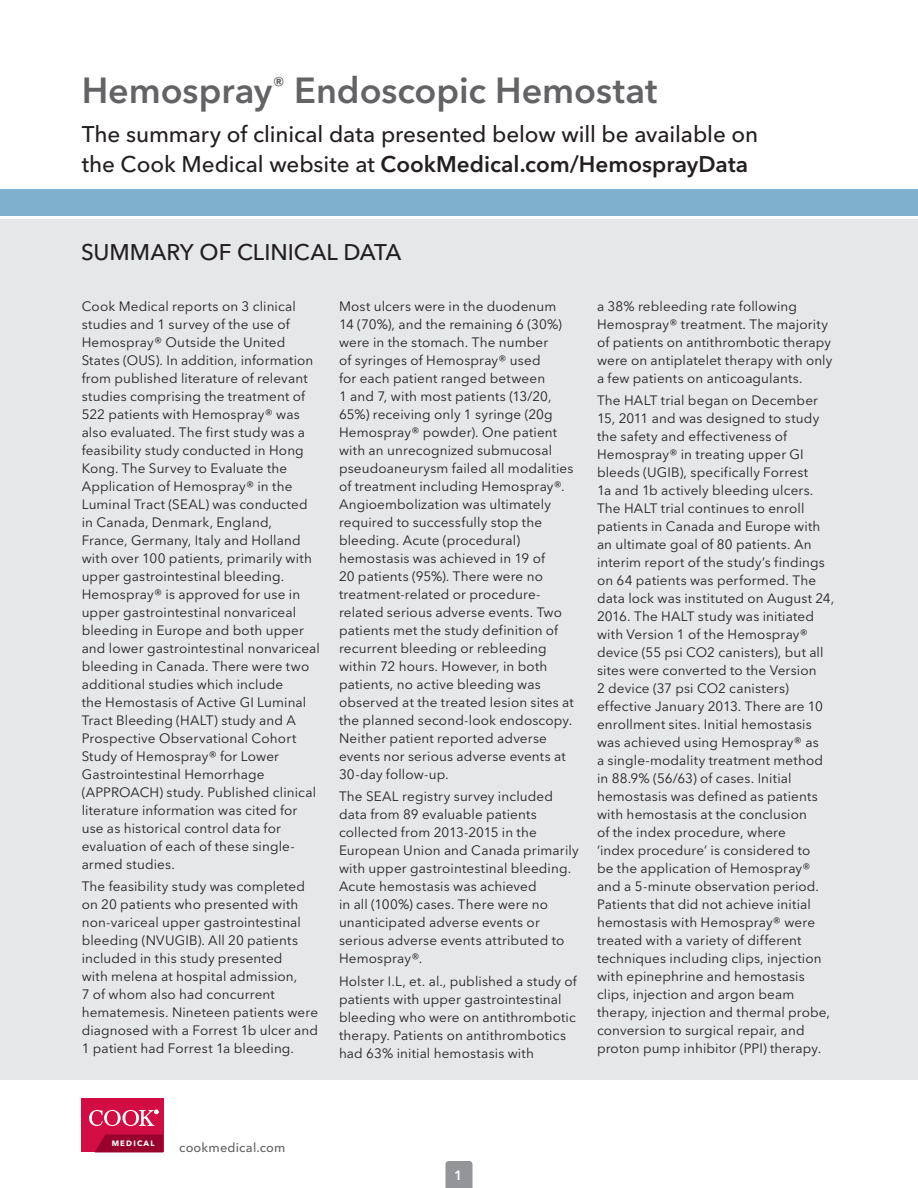
<style>
.page{position:relative;width:918px;height:1188px;background:#fff}
.page>*{position:absolute;margin:0;border:0;box-sizing:border-box;transform-origin:0 0}
.HEADLINE-SINGLELINE{font:600 36px "Avenir Next LT Pro";letter-spacing:-.005em;color:#636366}
.SUBHEAD-Reg-15-20-bl{font:500 22.5px/30px "Avenir Next LT Pro";letter-spacing:-.005em;color:#231f20}
.BODY-Reg-9-12-blk100{font:13.5px/18px "Avenir Next LT Pro";letter-spacing:.01em;color:#231f20}
.t1{font:600 13.5px "Avenir Next LT Pro";color:#fff}
.WEBSITElogo-MED-85-8{font:500 12.75px "Avenir Next LT Pro";letter-spacing:.015em;color:#636366}
.t2{font:700 7.8px "Avenir Next LT Pro";letter-spacing:.155em;color:#fff}
.s1{font-weight:600}
</style>
<div class="page">
<svg style="left:446px;top:1161px;width:26px;height:27px"></svg>
<div style="left:0;top:189px;width:918px;height:27px;background:#7db1cd"></div>
<div style="left:0;top:219px;width:918px;height:861px;background:#e6e7e9"></div>
<div style="left:81px;top:1098px;width:82px;height:54px;background:#d20d44"></div>
<svg style="left:95px;top:1134px;width:68px;height:18px"></svg>
<svg style="left:89px;top:1110px;width:69px;height:16px"></svg>
<p class="HEADLINE-SINGLELINE" style="left:82px;top:69px;width:577px">Hemospray<sup>®</sup> Endoscopic Hemostat</p>
<p class="SUBHEAD-Reg-15-20-bl" style="left:82px;top:120px;width:678px">The summary of clinical data presented below will be available on the Cook Medical website at <span class="s1">CookMedical.com/HemosprayData</span></p>
<p class="SUBHEAD-Reg-15-20-bl" style="left:81px;top:237px;width:322px">SUMMARY OF CLINICAL DATA</p>
<p class="BODY-Reg-9-12-blk100" style="left:82px;top:297px;width:240px">Cook Medical reports on 3 clinical studies and 1 survey of the use of Hemospray® Outside the United States (OUS). In addition, information from published literature of relevant studies comprising the treatment of 522 patients with Hemospray® was also evaluated. The first study was a feasibility study conducted in Hong Kong. The Survey to Evaluate the Application of Hemospray® in the Luminal Tract (SEAL) was conducted in Canada, Denmark, England, France, Germany, Italy and Holland with over 100 patients, primarily with upper gastrointestinal bleeding.<br>Hemospray® is approved for use in upper gastrointestinal nonvariceal bleeding in Europe and both upper and lower gastrointestinal nonvariceal bleeding in Canada. There were two additional studies which include<br>the Hemostasis of Active GI Luminal Tract Bleeding (HALT) study and A Prospective Observational Cohort Study of Hemospray® for Lower Gastrointestinal Hemorrhage (APPROACH) study. Published clinical literature information was cited for use as historical control data for evaluation of each of these single&shy;armed studies.</p>
<p class="BODY-Reg-9-12-blk100" style="left:82px;top:878px;width:238px">The feasibility study was completed on 20 patients who presented with non-variceal upper gastrointestinal bleeding (NVUGIB). All 20 patients included in this study presented<br>with melena at hospital admission,<br>7 of whom also had concurrent hematemesis. Nineteen patients were diagnosed with a Forrest 1b ulcer and 1 patient had Forrest 1a bleeding.</p>
<p class="BODY-Reg-9-12-blk100" style="left:339px;top:297px;width:236px">Most ulcers were in the duodenum 14 (70%), and the remaining 6 (30%) were in the stomach. The number<br>of syringes of Hemospray® used<br>for each patient ranged between<br>1 and 7, with most patients (13/20, 65%) receiving only 1 syringe (20g Hemospray® powder). One patient with an unrecognized submucosal pseudoaneurysm failed all modalities of treatment including Hemospray®.<br>Angioembolization was ultimately required to successfully stop the bleeding. Acute (procedural) hemostasis was achieved in 19 of<br>20 patients (95%). There were no treatment-related or procedure&shy;related serious adverse events. Two patients met the study definition of recurrent bleeding or rebleeding within 72 hours. However, in both patients, no active bleeding was observed at the treated lesion sites at the planned second-look endoscopy.<br>Neither patient reported adverse events nor serious adverse events at 30-day follow-up.</p>
<p class="BODY-Reg-9-12-blk100" style="left:339px;top:788px;width:241px">The SEAL registry survey included data from 89 evaluable patients collected from 2013-2015 in the<br>European Union and Canada primarily with upper gastrointestinal bleeding.<br>Acute hemostasis was achieved<br>in all (100%) cases. There were no unanticipated adverse events or serious adverse events attributed to<br>Hemospray®.</p>
<p class="BODY-Reg-9-12-blk100" style="left:339px;top:972px;width:239px">Holster I.L, et. al., published a study of patients with upper gastrointestinal bleeding who were on antithrombotic therapy. Patients on antithrombotics had 63% initial hemostasis with</p>
<p class="BODY-Reg-9-12-blk100" style="left:597px;top:297px;width:237px">a 38% rebleeding rate following Hemospray® treatment. The majority of patients on antithrombotic therapy were on antiplatelet therapy with only a few patients on anticoagulants.</p>
<p class="BODY-Reg-9-12-blk100" style="left:597px;top:392px;width:239px">The HALT trial began on December 15, 2011 and was designed to study the safety and effectiveness of Hemospray® in treating upper GI bleeds (UGIB), specifically Forrest<br>1a and 1b actively bleeding ulcers.<br>The HALT trial continues to enroll patients in Canada and Europe with an ultimate goal of 80 patients. An interim report of the study’s findings on 64 patients was performed. The data lock was instituted on August 24, 2016. The HALT study was initiated with Version 1 of the Hemospray® device (55 psi CO2 canisters), but all sites were converted to the Version<br>2 device (37 psi CO2 canisters) effective January 2013. There are 10 enrollment sites. Initial hemostasis was achieved using Hemospray® as<br>a single-modality treatment method in 88.9% (56/63) of cases. Initial hemostasis was defined as patients with hemostasis at the conclusion<br>of the index procedure, where<br>‘index procedure’ is considered to<br>be the application of Hemospray® and a 5-minute observation period.<br>Patients that did not achieve initial hemostasis with Hemospray® were treated with a variety of different techniques including clips, injection with epinephrine and hemostasis clips, injection and argon beam therapy, injection and thermal probe, conversion to surgical repair, and proton pump inhibitor (PPI) therapy.</p>
<p class="t2" style="left:112px;top:1139px;width:44px">MEDICAL</p>
<p class="WEBSITElogo-MED-85-8" style="left:179px;top:1140px;width:108px">cookmedical.com</p>
<p class="t1" style="left:454px;top:1167px;width:10px">1</p>
</div>
